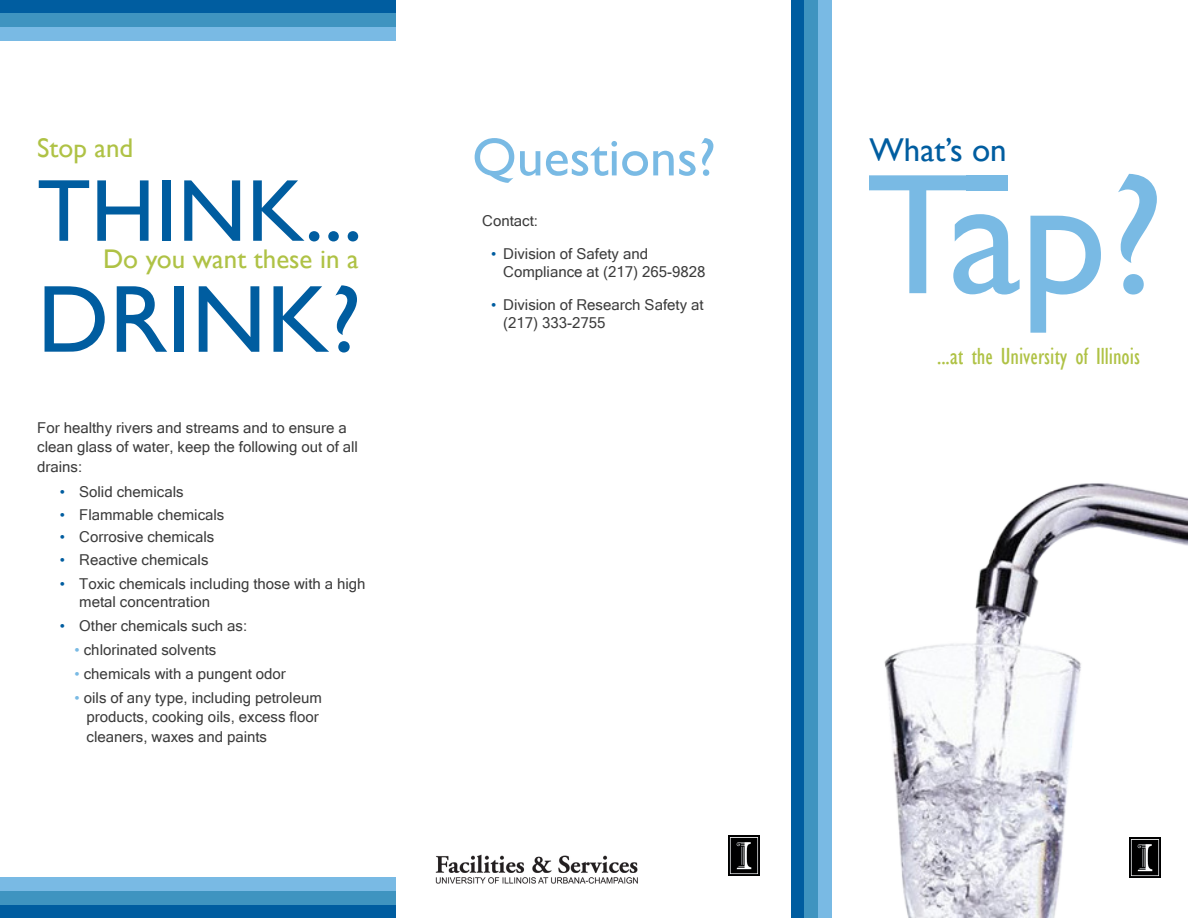
<style>
.page{position:relative;width:1188px;height:918px;background:#fff}
.page>*{position:absolute;margin:0;border:0;box-sizing:border-box;transform-origin:0 0}
.t1{font:172.5px "Gill Sans";color:#79bae4}
.t2{font:96px "Gill Sans";color:#005da0}
.t3{font:88.5px "Gill Sans";color:#005da0}
.t4{font:54px "Gill Sans";color:#79bae4}
.t5{font:33px "Gill Sans";color:#005da0}
.t6{font:27px "Gill Sans";color:#afc245}
.t7{font:condensed 24px "Gill Sans";color:#afc245}
.Blue_Bullets_2{font:15px/19.5px "Microsoft Sans Serif";color:#3c3c3c}
.Light_Bule_Bullets{font:15px/18px "Microsoft Sans Serif";color:#3c3c3c}
.Light_Blue_2{font:15px/18px "Microsoft Sans Serif";color:#3c3c3c}
.s1{color:#005da0}
.s2{color:#79bae4}
</style>
<div class="page">
<img style="left:728px;top:836px;width:31px;height:40px">
<img style="left:884px;top:483px;width:304px;height:435px">
<img style="left:1129px;top:837px;width:31px;height:41px">
<img style="left:435px;top:854px;width:203px;height:30px">
<div style="left:791px;top:0;width:14px;height:918px;background:#005da0"></div>
<div style="left:818px;top:0;width:14px;height:918px;background:#79bae4"></div>
<div style="left:805px;top:0;width:13px;height:918px;background:#3f94c0"></div>
<div style="left:0;top:0;width:396px;height:14px;background:#005da0"></div>
<div style="left:0;top:27px;width:396px;height:14px;background:#79bae4"></div>
<div style="left:0;top:14px;width:396px;height:13px;background:#3f94c0"></div>
<div style="left:0;top:904px;width:396px;height:14px;background:#005da0"></div>
<div style="left:0;top:877px;width:396px;height:14px;background:#79bae4"></div>
<div style="left:0;top:891px;width:396px;height:13px;background:#3f94c0"></div>
<div style="left:967px;top:175px;width:41px;height:15px;background:#79bae4"></div>
<p class="t6" style="left:37px;top:132px;width:98px">Stop and</p>
<p class="t3" style="left:37px;top:160px;width:327px">THINK...</p>
<p class="t6" style="left:103px;top:243px;width:257px">Do you want these in a</p>
<p class="t2" style="left:37px;top:264px;width:325px">DRINK?</p>
<p class="Blue_Bullets_2" style="left:37px;top:418px;width:322px">For healthy rivers and streams and to ensure a clean glass of water, keep the following out of all drains:</p>
<p class="Light_Bule_Bullets" style="left:60px;top:483px;width:125px"><span class="s1">•</span> Solid chemicals</p>
<p class="Light_Bule_Bullets" style="left:60px;top:505px;width:166px"><span class="s1">•</span> Flammable chemicals</p>
<p class="Light_Bule_Bullets" style="left:60px;top:528px;width:156px"><span class="s1">•</span> Corrosive chemicals</p>
<p class="Light_Bule_Bullets" style="left:60px;top:550px;width:150px"><span class="s1">•</span> Reactive chemicals</p>
<p class="Light_Bule_Bullets" style="left:79px;top:574px;width:288px;text-indent:-20px"><span class="s1">•</span> Toxic chemicals including those with a high metal concentration</p>
<p class="Light_Bule_Bullets" style="left:60px;top:616px;width:189px"><span class="s1">•</span> Other chemicals such as:</p>
<p class="Blue_Bullets_2" style="left:75px;top:640px;width:143px"><span class="s2">•</span> chlorinated solvents</p>
<p class="Blue_Bullets_2" style="left:75px;top:664px;width:213px"><span class="s2">•</span> chemicals with a pungent odor</p>
<p class="Blue_Bullets_2" style="left:87px;top:688px;width:237px;text-indent:-12px"><span class="s2">•</span> oils of any type, including petroleum products, cooking oils, excess floor cleaners, waxes and paints</p>
<p class="t4" style="left:472px;top:126px;width:245px">Questions?</p>
<p class="Light_Blue_2" style="left:482px;top:211px;width:57px">Contact:</p>
<p class="Light_Blue_2" style="left:503px;top:244px;width:204px;text-indent:-12px"><span class="s1">•</span> Division of Safety and<br>Compliance at (217) 265-9828</p>
<p class="Light_Blue_2" style="left:503px;top:295px;width:202px;text-indent:-12px"><span class="s1">•</span> Division of Research Safety at (217) 333-2755</p>
<p class="t5" style="left:870px;top:131px;width:139px">What’s on</p>
<p class="t1" style="left:866px;top:135px;width:300px">Tap?</p>
<p class="t7" style="left:937px;top:342px;width:204px">...at the University of Illinois</p>
</div>
